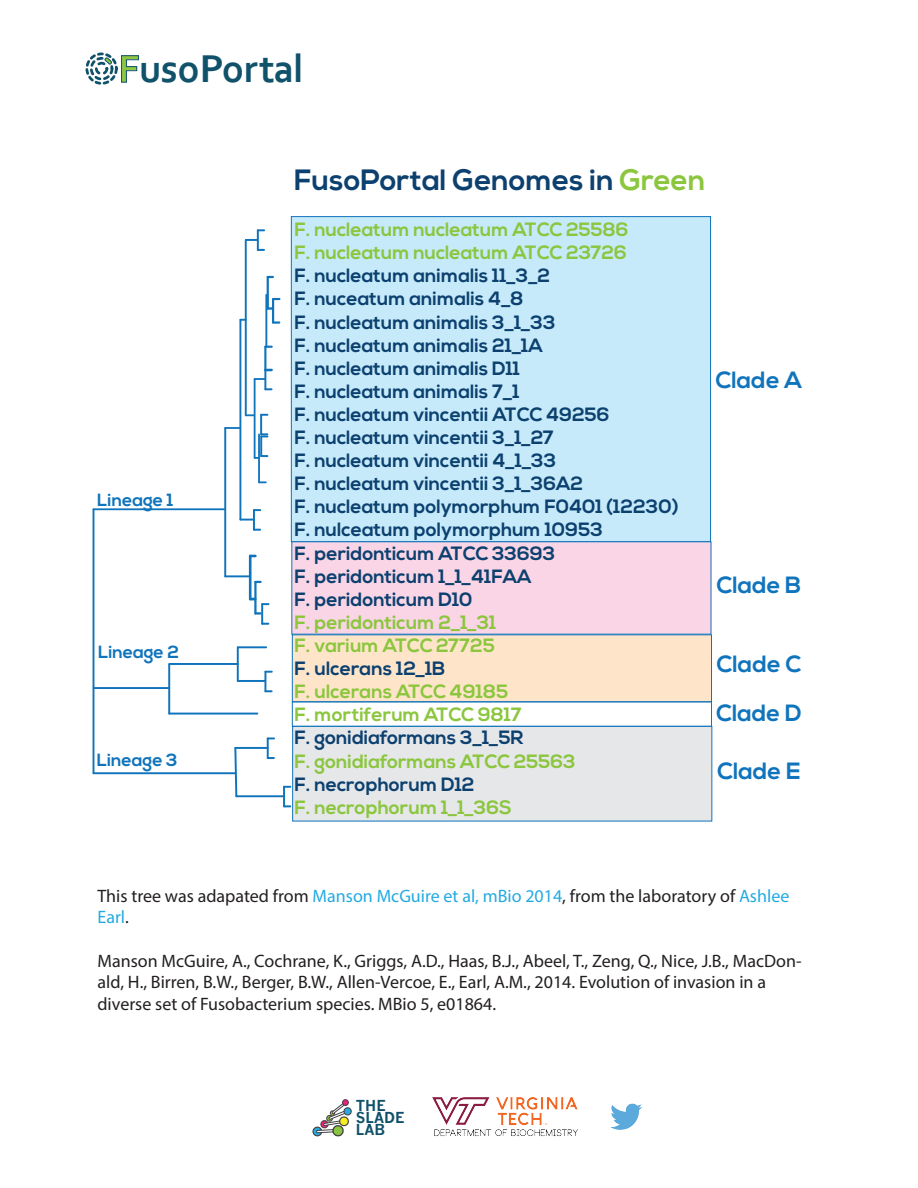
<style>
.page{position:relative;width:918px;height:1188px;background:#fff}
.page>*{position:absolute;margin:0;border:0;box-sizing:border-box;transform-origin:0 0}
.t1{font:700 40.65px "Corbel";letter-spacing:-.01em;color:#11526b}
.t2{font:700 29.4px "Nexa";color:#0c406f}
.t3{font:700 23.55px/49.7px "Nexa";letter-spacing:.005em;color:#1074bc}
.t4{font:700 19.2px/23.1px "Nexa";color:#0c406f}
.t5{font:700 19.2px/23.1px "Nexa";color:#8bc63e}
.t6{font:18px/21.6px "Myriad Pro";color:#231f20}
.t7{font:700 17.7px "Nexa";color:#1074bc}
.t8{font:700 14.85px/11.9px "News Gothic";color:#10516a}
.s1{color:#8dc641}
.s2{color:#8bc63e}
.s3{color:#24aae1}
</style>
<div class="page">
<div style="left:312px;top:1127px;width:10px;height:9px;border:1px solid #414041;border-radius:50%"></div>
<svg style="left:316px;top:1099px;width:36px;height:38px"></svg>
<img style="left:432px;top:1098px;width:146px;height:38px">
<img style="left:610px;top:1103px;width:32px;height:27px">
<svg style="left:87px;top:54px;width:29px;height:29px"></svg>
<div style="left:85px;top:53px;width:33px;height:32px;border:3px dashed #11526b;border-radius:50%"></div>
<div style="left:90px;top:57px;width:23px;height:23px;border:3px dashed #11526b;border-radius:50%"></div>
<div style="left:95px;top:62px;width:13px;height:13px;border:3px dashed #11526b;border-radius:50%"></div>
<svg style="left:121px;top:55px;width:18px;height:28px"></svg>
<svg style="left:104px;top:57px;width:9px;height:8px"></svg>
<div style="left:291px;top:216px;width:420px;height:326px;background:#c6eafa;border:1px solid #1074bc"></div>
<div style="left:292px;top:541px;width:419px;height:93px;background:#fad5e5;border:1px solid #1074bc"></div>
<div style="left:292px;top:635px;width:420px;height:67px;background:#fee5ca;border:1px solid #1074bc"></div>
<div style="left:292px;top:726px;width:420px;height:95px;background:#e6e7e9;border:1px solid #1074bc"></div>
<hr style="left:257px;top:230px;width:2px;height:20px;background:#1074bc">
<hr style="left:272px;top:299px;width:2px;height:24px;background:#1074bc">
<svg style="left:273px;top:321px;width:6px;height:3px"></svg>
<svg style="left:260px;top:414px;width:8px;height:23px"></svg>
<hr style="left:260px;top:436px;width:2px;height:20px;background:#1074bc">
<hr style="left:253px;top:510px;width:2px;height:20px;background:#1074bc">
<svg style="left:246px;top:239px;width:11px;height:2px"></svg>
<hr style="left:267px;top:277px;width:2px;height:32px;background:#1074bc">
<svg style="left:262px;top:603px;width:7px;height:2px"></svg>
<hr style="left:261px;top:604px;width:2px;height:20px;background:#1074bc">
<hr style="left:254px;top:582px;width:3px;height:31px;background:#1074bc">
<svg style="left:255px;top:612px;width:5px;height:3px"></svg>
<hr style="left:249px;top:556px;width:3px;height:43px;background:#1074bc">
<svg style="left:264px;top:671px;width:8px;height:21px"></svg>
<hr style="left:169px;top:713px;width:88px;height:2px;background:#1074bc">
<hr style="left:168px;top:665px;width:2px;height:49px;background:#1074bc">
<hr style="left:169px;top:663px;width:69px;height:2px;background:#1074bc">
<hr style="left:238px;top:680px;width:27px;height:2px;background:#1074bc">
<hr style="left:239px;top:646px;width:27px;height:2px;background:#1074bc">
<hr style="left:237px;top:647px;width:2px;height:34px;background:#1074bc">
<hr style="left:267px;top:738px;width:2px;height:20px;background:#1074bc">
<hr style="left:235px;top:747px;width:33px;height:2px;background:#1074bc">
<svg style="left:233px;top:747px;width:5px;height:51px"></svg>
<hr style="left:236px;top:795px;width:48px;height:2px;background:#1074bc">
<svg style="left:283px;top:786px;width:7px;height:21px"></svg>
<hr style="left:94px;top:772px;width:142px;height:2px;background:#1074bc">
<hr style="left:93px;top:509px;width:1px;height:264px;background:#1074bc">
<hr style="left:94px;top:687px;width:75px;height:2px;background:#1074bc">
<hr style="left:225px;top:575px;width:25px;height:2px;background:#1074bc">
<hr style="left:245px;top:240px;width:2px;height:175px;background:#1074bc">
<hr style="left:224px;top:428px;width:2px;height:148px;background:#1074bc">
<svg style="left:240px;top:519px;width:13px;height:2px"></svg>
<hr style="left:239px;top:320px;width:2px;height:200px;background:#1074bc">
<svg style="left:225px;top:427px;width:14px;height:2px"></svg>
<hr style="left:94px;top:508px;width:131px;height:2px;background:#1074bc">
<svg style="left:259px;top:481px;width:7px;height:2px"></svg>
<hr style="left:258px;top:434px;width:2px;height:48px;background:#1074bc">
<hr style="left:254px;top:379px;width:2px;height:79px;background:#1074bc">
<svg style="left:255px;top:455px;width:12px;height:4px"></svg>
<svg style="left:246px;top:414px;width:8px;height:2px"></svg>
<hr style="left:264px;top:347px;width:2px;height:23px;background:#1074bc">
<svg style="left:255px;top:369px;width:17px;height:21px"></svg>
<hr style="left:265px;top:295px;width:2px;height:52px;background:#1074bc">
<h1 class="t1" style="left:118px;top:44px;width:187px"><span class="s1">F</span>usoPortal</h1>
<p class="t7" style="left:97px;top:490px;width:77px">Lineage 1</p>
<p class="t7" style="left:98px;top:642px;width:82px">Lineage 2</p>
<p class="t7" style="left:97px;top:750px;width:82px">Lineage 3</p>
<h2 class="t2" style="left:294px;top:163px;width:413px">FusoPortal Genomes in <span class="s2">Green</span></h2>
<p class="t5" style="left:295px;top:219px;width:336px">F. nucleatum nucleatum ATCC 25586<br>F. nucleatum nucleatum ATCC 23726</p>
<p class="t4" style="left:295px;top:265px;width:386px">F. nucleatum animalis 11_3_2<br>F. nuceatum animalis 4_8<br>F. nucleatum animalis 3_1_33<br>F. nucleatum animalis 21_1A<br>F. nucleatum animalis D11<br>F. nucleatum animalis 7_1<br>F. nucleatum vincentii ATCC 49256<br>F. nucleatum vincentii 3_1_27<br>F. nucleatum vincentii 4_1_33<br>F. nucleatum vincentii 3_1_36A2<br>F. nucleatum polymorphum F0401 (12230)<br>F. nulceatum polymorphum 10953<br>F. peridonticum ATCC 33693<br>F. peridonticum 1_1_41FAA<br>F. peridonticum D10</p>
<p class="t5" style="left:295px;top:611px;width:203px">F. peridonticum 2_1_31<br>F. varium ATCC 27725</p>
<p class="t4" style="left:295px;top:658px;width:152px">F. ulcerans 12_1B</p>
<p class="t5" style="left:295px;top:681px;width:229px">F. ulcerans ATCC 49185<br>F. mortiferum ATCC 9817</p>
<p class="t4" style="left:295px;top:727px;width:231px">F. gonidiaformans 3_1_5R</p>
<p class="t5" style="left:295px;top:750px;width:283px">F. gonidiaformans ATCC 25563</p>
<p class="t4" style="left:295px;top:773px;width:182px">F. necrophorum D12</p>
<p class="t5" style="left:295px;top:796px;width:219px">F. necrophorum 1_1_36S</p>
<p class="t3" style="left:716px;top:355px;width:88px">Clade A</p>
<p class="t3" style="left:716px;top:561px;width:87px">Clade B</p>
<p class="t3" style="left:716px;top:639px;width:87px">Clade C<br>Clade D</p>
<p class="t3" style="left:717px;top:747px;width:85px">Clade E</p>
<p class="t6" style="left:98px;top:885px;width:693px">This tree was adapated from <span class="s3">Manson McGuire et al, mBio 2014</span>, from the laboratory of <span class="s3">Ashlee<br>Earl</span>.</p>
<p class="t6" style="left:98px;top:949px;width:706px">Manson McGuire, A., Cochrane, K., Griggs, A.D., Haas, B.J., Abeel, T., Zeng, Q., Nice, J.B., MacDon&shy;ald, H., Birren, B.W., Berger, B.W., Allen-Vercoe, E., Earl, A.M., 2014. Evolution of invasion in a diverse set of Fusobacterium species. MBio 5, e01864.</p>
<p class="t8" style="left:356px;top:1100px;width:50px">THE<br>SLADE<br>LAB</p>
</div>
